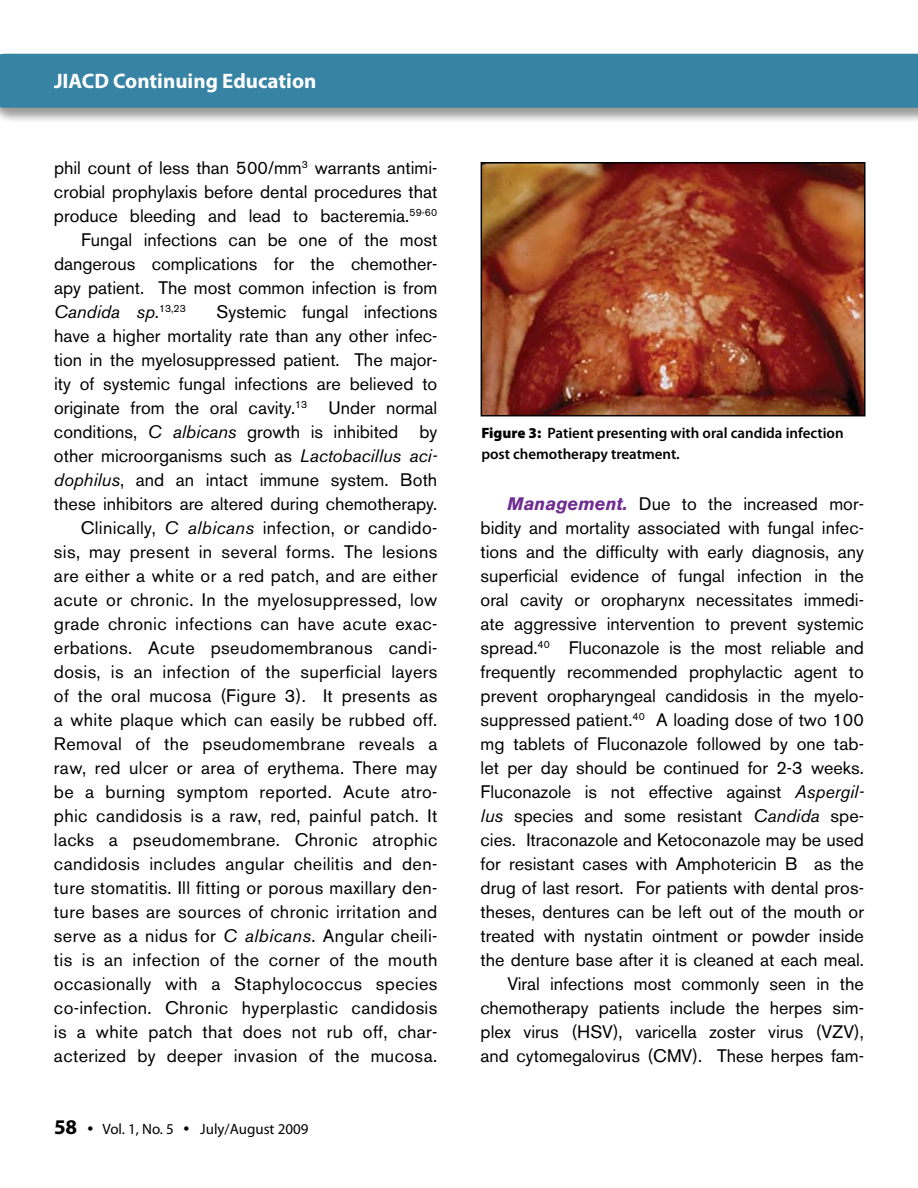
<style>
.page{position:relative;width:918px;height:1188px;background:#fff}
.page>*{position:absolute;margin:0;border:0;box-sizing:border-box;transform-origin:0 0}
.t1{font:700 21px "Myriad Pro";color:#fff}
.t2{font:18px/24px "Akzidenz Grotesk BE";letter-spacing:.02em;color:#000;text-align:right}
.t3{font:18px/24px "Akzidenz Grotesk BE";color:#000;text-align:right}
.t4{font:italic 18px "Akzidenz Grotesk BE";color:#000}
.t5{font:600 15px/21px "Myriad Pro";color:#000}
.t6{font:15px "Myriad Pro";color:#000}
.s1{font-style:normal}
.s2{font-style:italic}
.s3{font-weight:700;font-size:21px}
.s4{font-size:21px}
.s5{font-weight:900}
.s6{font-weight:700;font-style:italic;color:#702c91}
</style>
<div class="page">
<div style="left:0;top:54px;width:918px;height:70px;background:#000;opacity:.4"></div>
<div style="left:0;top:54px;width:918px;height:54px;background:#3683a4"></div>
<img style="left:484px;top:165px;width:379px;height:248px">
<div style="left:481px;top:162px;width:385px;height:254px;border:2px solid #000"></div>
<p class="t1" style="left:54px;top:68px;width:264px">JIACD Continuing Education</p>
<p class="t3" style="left:54px;top:156px;width:385px">phil count of less than 500/mm<sup>3</sup> warrants antimi-</p>
<p class="t3" style="left:54px;top:180px;width:385px">crobial prophylaxis before dental procedures that</p>
<p class="t3" style="left:54px;top:204px;width:385px">produce bleeding and lead to bacteremia.<sup>59-60</sup></p>
<p class="t3" style="left:81px;top:228px;width:358px">Fungal infections can be one of the most</p>
<p class="t3" style="left:54px;top:252px;width:385px">dangerous complications for the chemother-</p>
<p class="t3" style="left:54px;top:276px;width:385px">apy patient. The most common infection is from</p>
<p class="t4" style="left:54px;top:301px;width:133px">Candida sp<span class="s1">.</span><sup>13,23</sup></p>
<p class="t2" style="left:54px;top:300px;width:385px">Systemic fungal infections<br>have a higher mortality rate than any other infec&shy;tion in the myelosuppressed patient. The major&shy;ity of systemic fungal infections are believed to originate from the oral cavity.<sup>13</sup> Under normal conditions, <span class="s2">C albicans</span> growth is inhibited by other microorganisms such as <span class="s2">Lactobacillus aci&shy;dophilus</span>, and an intact immune system. Both these inhibitors are altered during chemotherapy.<br>Clinically, <span class="s2">C albicans</span> infection, or candido&shy;sis, may present in several forms. The lesions are either a white or a red patch, and are either acute or chronic. In the myelosuppressed, low grade chronic infections can have acute exac&shy;erbations. Acute pseudomembranous candi&shy;dosis, is an infection of the superficial layers of the oral mucosa (Figure 3). It presents as a white plaque which can easily be rubbed off.<br>Removal of the pseudomembrane reveals a raw, red ulcer or area of erythema. There may be a burning symptom reported. Acute atro&shy;phic candidosis is a raw, red, painful patch. It lacks a pseudomembrane. Chronic atrophic candidosis includes angular cheilitis and den&shy;ture stomatitis. Ill fitting or porous maxillary den&shy;ture bases are sources of chronic irritation and serve as a nidus for <span class="s2">C albicans</span>. Angular cheili&shy;tis is an infection of the corner of the mouth occasionally with a Staphylococcus species co-infection. Chronic hyperplastic candidosis is a white patch that does not rub off, char&shy;acterized by deeper invasion of the mucosa.</p>
<p class="t6" style="left:54px;top:1120px;width:256px"><span class="s3">58</span> <span class="s4">•</span> Vol. 1, No. 5 <span class="s4">•</span> July/August 2009</p>
<p class="t5" style="left:481px;top:422px;width:364px"><span class="s5">Figure 3:</span> Patient presenting with oral candida infection post chemotherapy treatment.</p>
<p class="t3" style="left:481px;top:492px;width:385px"><span class="s6">Management.</span> Due to the increased mor&shy;bidity and mortality associated with fungal infec&shy;tions and the difficulty with early diagnosis, any superficial evidence of fungal infection in the oral cavity or oropharynx necessitates immedi&shy;ate aggressive intervention to prevent systemic spread.<sup>40</sup> Fluconazole is the most reliable and frequently recommended prophylactic agent to prevent oropharyngeal candidosis in the myelo&shy;suppressed patient.<sup>40</sup> A loading dose of two 100 mg tablets of Fluconazole followed by one tab&shy;let per day should be continued for 2-3 weeks.<br>Fluconazole is not effective against <span class="s2">Aspergil&shy;lus</span> species and some resistant <span class="s2">Candida</span> spe&shy;cies. Itraconazole and Ketoconazole may be used for resistant cases with Amphotericin B as the drug of last resort. For patients with dental pros&shy;theses, dentures can be left out of the mouth or treated with nystatin ointment or powder inside the denture base after it is cleaned at each meal.<br>Viral infections most commonly seen in the chemotherapy patients include the herpes sim&shy;plex virus (HSV), varicella zoster virus (VZV), and cytomegalovirus (CMV). These herpes fam-</p>
</div>
